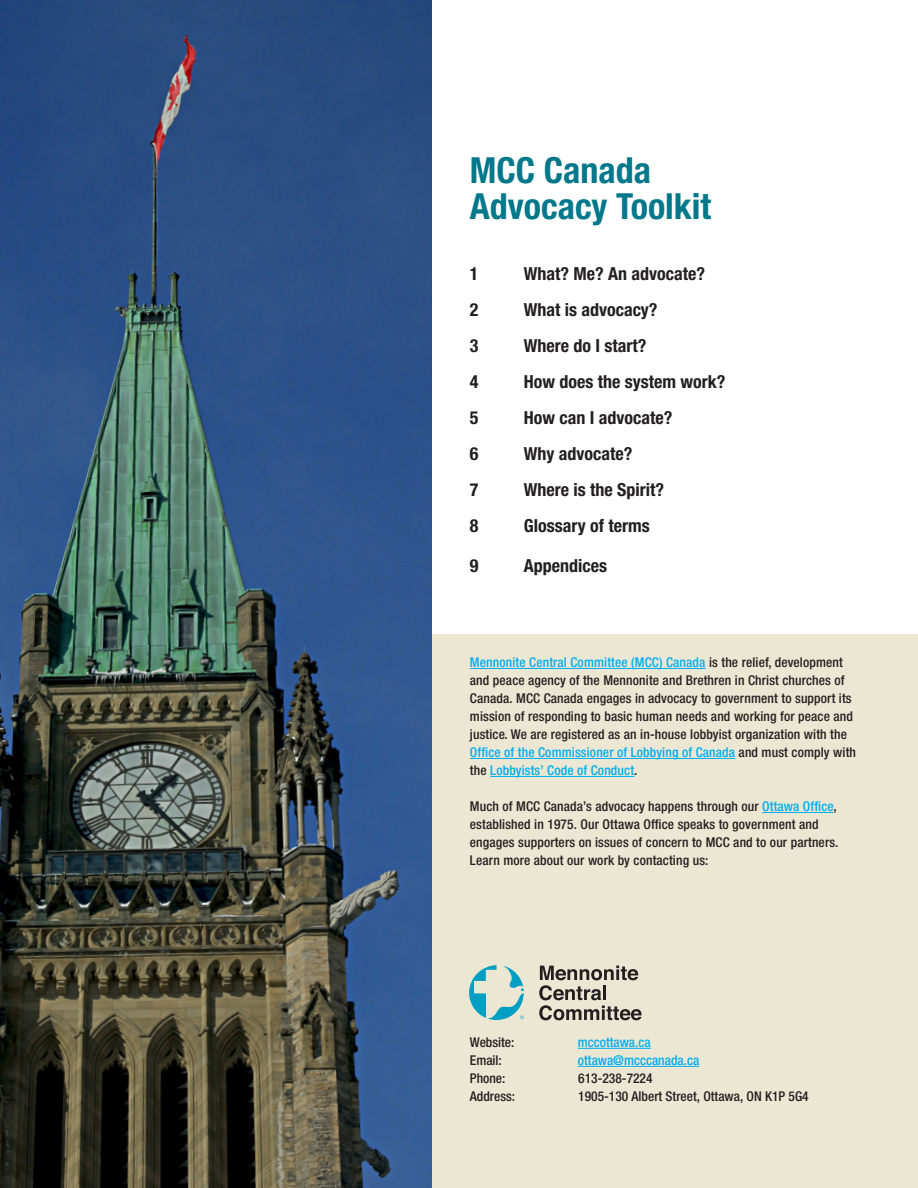
<style>
.page{position:relative;width:918px;height:1188px;background:#fff}
.page>*{position:absolute;margin:0;border:0;box-sizing:border-box;transform-origin:0 0}
.t1{font:700 condensed 36px "Helvetica Neue";color:#00788b}
.t2{font:700 condensed 18px "Helvetica Neue";color:#231f20}
.t3{font:500 condensed 13.5px/18px "Helvetica Neue";letter-spacing:.01em;color:#231f20}
.t4{font:500 condensed 13.5px "Helvetica Neue";color:#00aeef}
.s1{color:#00aeef}
</style>
<div class="page">
<div style="left:432px;top:635px;width:485px;height:553px;background:#ece7d3"></div>
<hr style="left:470px;top:668px;width:236px;height:1px;background:#00aeef">
<hr style="left:470px;top:758px;width:265px;height:1px;background:#00aeef">
<hr style="left:490px;top:776px;width:144px;height:1px;background:#00aeef">
<hr style="left:762px;top:812px;width:71px;height:1px;background:#00aeef">
<hr style="left:578px;top:1048px;width:73px;height:1px;background:#00aeef">
<hr style="left:578px;top:1066px;width:121px;height:1px;background:#00aeef">
<img style="left:0;top:0;width:432px;height:1188px">
<svg style="left:469px;top:965px;width:55px;height:55px"></svg>
<svg style="left:539px;top:966px;width:103px;height:54px"></svg>
<p class="t1" style="left:470px;top:149px;width:183px">MCC Canada</p>
<p class="t1" style="left:470px;top:185px;width:243px">Advocacy Toolkit</p>
<p class="t2" style="left:470px;top:263px;width:10px">1</p>
<p class="t2" style="left:524px;top:263px;width:183px">What? Me? An advocate?</p>
<p class="t2" style="left:470px;top:299px;width:10px">2</p>
<p class="t2" style="left:524px;top:299px;width:135px">What is advocacy?</p>
<p class="t2" style="left:470px;top:335px;width:10px">3</p>
<p class="t2" style="left:524px;top:335px;width:124px">Where do I start?</p>
<p class="t2" style="left:470px;top:371px;width:10px">4</p>
<p class="t2" style="left:524px;top:371px;width:203px">How does the system work?</p>
<p class="t2" style="left:470px;top:407px;width:10px">5</p>
<p class="t2" style="left:524px;top:407px;width:150px">How can I advocate?</p>
<p class="t2" style="left:470px;top:443px;width:10px">6</p>
<p class="t2" style="left:524px;top:443px;width:110px">Why advocate?</p>
<p class="t2" style="left:470px;top:479px;width:10px">7</p>
<p class="t2" style="left:524px;top:479px;width:142px">Where is the Spirit?</p>
<p class="t2" style="left:470px;top:515px;width:10px">8</p>
<p class="t2" style="left:524px;top:515px;width:127px">Glossary of terms</p>
<p class="t2" style="left:470px;top:555px;width:10px">9</p>
<p class="t2" style="left:524px;top:555px;width:85px">Appendices</p>
<p class="t3" style="left:470px;top:653px;width:388px"><span class="s1">Mennonite Central Committee (MCC) Canada</span> is the relief, development and peace agency of the Mennonite and Brethren in Christ churches of Canada. MCC Canada engages in advocacy to government to support its mission of responding to basic human needs and working for peace and justice. We are registered as an in-house lobbyist organization with the <span class="s1">Office of the Commissioner of Lobbying of Canada</span> and must comply with the <span class="s1">Lobbyists’ Code of Conduct</span>.</p>
<p class="t3" style="left:470px;top:797px;width:370px">Much of MCC Canada’s advocacy happens through our <span class="s1">Ottawa Office</span>, established in 1975. Our Ottawa Office speaks to government and engages supporters on issues of concern to MCC and to our partners.<br>Learn more about our work by contacting us:</p>
<p class="t3" style="left:470px;top:1033px;width:46px">Website:</p>
<p class="t4" style="left:578px;top:1034px;width:74px">mccottawa.ca</p>
<p class="t3" style="left:470px;top:1051px;width:33px">Email:</p>
<p class="t4" style="left:578px;top:1052px;width:123px">ottawa@mcccanada.ca</p>
<p class="t3" style="left:470px;top:1069px;width:37px">Phone:</p>
<p class="t3" style="left:470px;top:1087px;width:47px">Address:</p>
<p class="t3" style="left:578px;top:1069px;width:232px">613-238-7224<br>1905-130 Albert Street, Ottawa, ON K1P 5G4</p>
</div>
